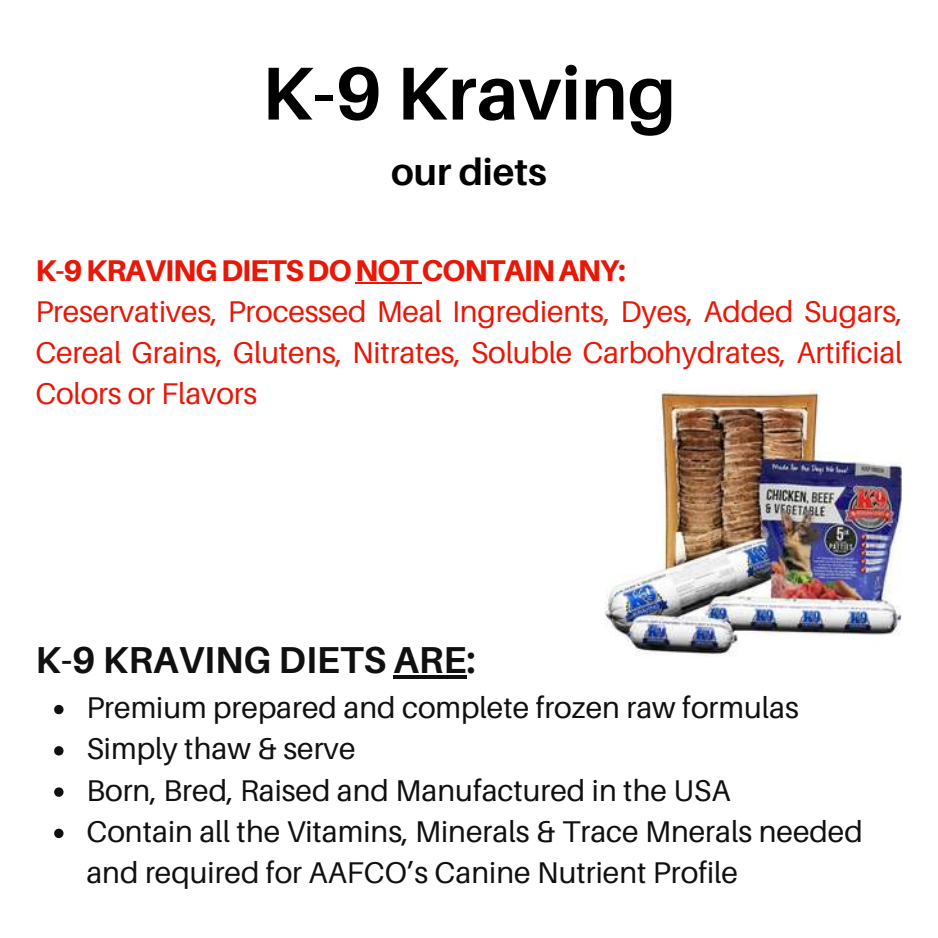
<style>
.page{position:relative;width:938px;height:938px;background:#fff}
.page>*{position:absolute;margin:0;border:0;box-sizing:border-box;transform-origin:0 0}
.t1{font:700 75px "Aileron";color:#000}
.t2{font:700 37.5px "Aileron";color:#101010}
.t3{font:700 37.5px "Aileron";color:#000}
.t4{font:30px/41.2px "Aileron";color:#101010}
.t5{font:30px/41.2px "Aileron";letter-spacing:-.005em;color:#e71808;text-align:justify}
.t6{font:800 30px "Aileron";letter-spacing:-.035em;color:#e71808}
</style>
<div class="page">
<img style="left:605px;top:390px;width:296px;height:267px">
<svg style="left:393px;top:675px;width:73px;height:3px"></svg>
<svg style="left:54px;top:704px;width:9px;height:10px"></svg>
<svg style="left:54px;top:746px;width:9px;height:9px"></svg>
<svg style="left:54px;top:787px;width:9px;height:9px"></svg>
<svg style="left:54px;top:828px;width:9px;height:10px"></svg>
<hr style="left:355px;top:282px;width:66px;height:2px;background:#e71808">
<h1 class="t1" style="left:262px;top:52px;width:416px">K-9 Kraving</h1>
<p class="t3" style="left:391px;top:151px;width:157px">our diets</p>
<p class="t6" style="left:35px;top:253px;width:592px">K-9 KRAVING DIETS DO NOT CONTAIN ANY:</p>
<p class="t5" style="left:35px;top:291px;width:868px">Preservatives, Processed Meal Ingredients, Dyes, Added Sugars, Cereal Grains, Glutens, Nitrates, Soluble Carbohydrates, Artificial Colors or Flavors</p>
<p class="t2" style="left:35px;top:639px;width:442px">K-9 KRAVING DIETS ARE:</p>
<p class="t4" style="left:86px;top:687px;width:778px">Premium prepared and complete frozen raw formulas Simply thaw &amp; serve<br>Born, Bred, Raised and Manufactured in the USA<br>Contain all the Vitamins, Minerals &amp; Trace Mnerals needed and required for AAFCO’s Canine Nutrient Profile</p>
</div>
